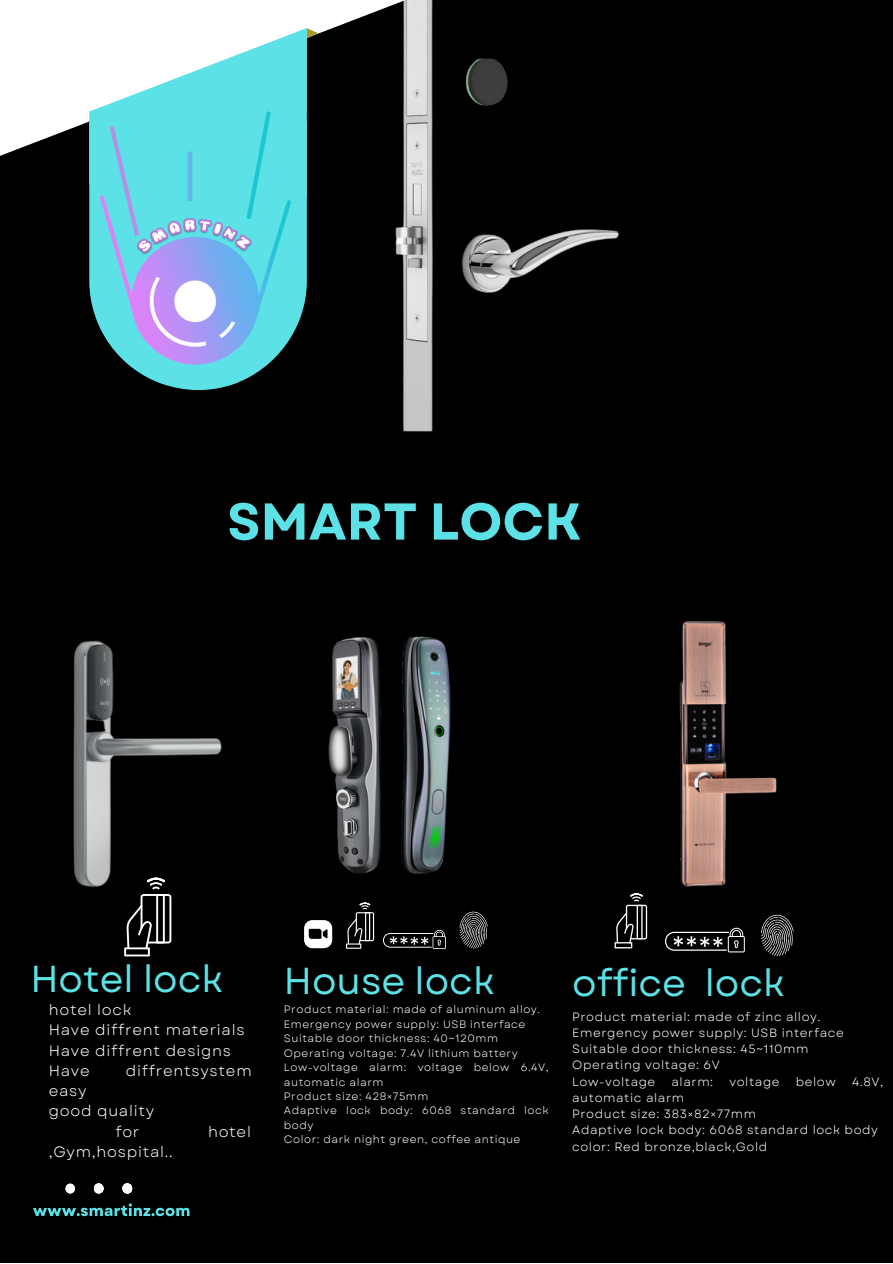
<style>
.page{position:relative;width:893px;height:1264px;background:#fff}
.page>*{position:absolute;margin:0;border:0;box-sizing:border-box;transform-origin:0 0}
.t1{font:700 51.75px "Garet";color:#5ce1e6}
.t2{font:37.5px "Garet";color:#5ce1e6}
.t3{font:15px "Garet";letter-spacing:.05em;color:#fff}
.t4{font:12px "Garet";letter-spacing:.05em;color:#fff}
.t5{font:10.65px/14.4px "Garet";letter-spacing:.05em;color:#fff}
</style>
<div class="page">
<div style="left:0;top:0;width:892px;height:1262px;background:#000"></div>
<div style="left:0;top:0;width:405px;height:156px;background:#fff"></div>
<svg style="left:89px;top:37px;width:195px;height:158px"></svg>
<img style="left:91px;top:106px;width:193px;height:281px">
<img style="left:73px;top:640px;width:149px;height:286px">
<img style="left:328px;top:636px;width:123px;height:238px">
<img style="left:679px;top:621px;width:98px;height:266px">
<svg style="left:761px;top:914px;width:32px;height:42px"></svg>
<svg style="left:665px;top:927px;width:79px;height:25px"></svg>
<svg style="left:614px;top:893px;width:33px;height:55px"></svg>
<svg style="left:346px;top:902px;width:28px;height:46px"></svg>
<svg style="left:383px;top:929px;width:63px;height:19px"></svg>
<svg style="left:459px;top:911px;width:28px;height:37px"></svg>
<svg style="left:304px;top:920px;width:28px;height:28px"></svg>
<svg style="left:124px;top:877px;width:47px;height:79px"></svg>
<img style="left:284px;top:0;width:335px;height:432px">
<svg style="left:65px;top:1183px;width:10px;height:10px"></svg>
<svg style="left:94px;top:1183px;width:10px;height:10px"></svg>
<svg style="left:122px;top:1183px;width:10px;height:10px"></svg>
<img style="left:33px;top:1203px;width:157px;height:14px">
<p class="t1" style="left:227px;top:484px;width:356px">SMART LOCK</p>
<p class="t2" style="left:30px;top:951px;width:194px">Hotel lock</p>
<p class="t3" style="left:49px;top:999px;width:84px">hotel lock</p>
<p class="t3" style="left:49px;top:1019px;width:197px">Have diffrent materials</p>
<p class="t3" style="left:49px;top:1039px;width:184px">Have diffrent designs</p>
<p class="t3" style="left:49px;top:1059px;width:42px">Have</p>
<p class="t3" style="left:126px;top:1059px;width:127px">diffrentsystem</p>
<p class="t3" style="left:49px;top:1079px;width:39px">easy</p>
<p class="t3" style="left:49px;top:1100px;width:107px">good quality</p>
<p class="t3" style="left:115px;top:1120px;width:26px">for</p>
<p class="t3" style="left:208px;top:1120px;width:44px">hotel</p>
<p class="t3" style="left:49px;top:1140px;width:126px">,Gym,hospital..</p>
<p class="t2" style="left:284px;top:953px;width:212px">House lock</p>
<p class="t2" style="left:572px;top:955px;width:214px">office lock</p>
<p class="t5" style="left:284px;top:1002px;width:257px">Product material: made of aluminum alloy.</p>
<p class="t5" style="left:284px;top:1016px;width:243px">Emergency power supply: USB interface</p>
<p class="t5" style="left:284px;top:1031px;width:216px">Suitable door thickness: 40~120mm</p>
<p class="t5" style="left:284px;top:1045px;width:235px">Operating voltage: 7.4V lithium battery</p>
<p class="t5" style="left:284px;top:1060px;width:266px">Low-voltage alarm: voltage below 6.4V, automatic alarm</p>
<p class="t5" style="left:284px;top:1089px;width:146px">Product size: 428×75mm</p>
<p class="t5" style="left:284px;top:1103px;width:266px">Adaptive lock body: 6068 standard lock body</p>
<p class="t5" style="left:284px;top:1132px;width:238px">Color: dark night green, coffee antique</p>
<p class="t4" style="left:572px;top:1007px;width:250px">Product material: made of zinc alloy.</p>
<p class="t4" style="left:572px;top:1023px;width:273px">Emergency power supply: USB interface</p>
<p class="t4" style="left:572px;top:1040px;width:238px">Suitable door thickness: 45~110mm</p>
<p class="t4" style="left:572px;top:1056px;width:149px">Operating voltage: 6V</p>
<p class="t4" style="left:572px;top:1072px;width:85px">Low-voltage</p>
<p class="t4" style="left:671px;top:1072px;width:43px">alarm:</p>
<p class="t4" style="left:729px;top:1072px;width:52px">voltage</p>
<p class="t4" style="left:795px;top:1072px;width:42px">below</p>
<p class="t4" style="left:851px;top:1072px;width:33px">4.8V,</p>
<p class="t4" style="left:572px;top:1088px;width:113px">automatic alarm</p>
<p class="t4" style="left:572px;top:1105px;width:185px">Product size: 383×82×77mm</p>
<p class="t4" style="left:572px;top:1121px;width:307px">Adaptive lock body: 6068 standard lock body</p>
<p class="t4" style="left:572px;top:1137px;width:196px">color: Red bronze,black,Gold</p>
</div>
